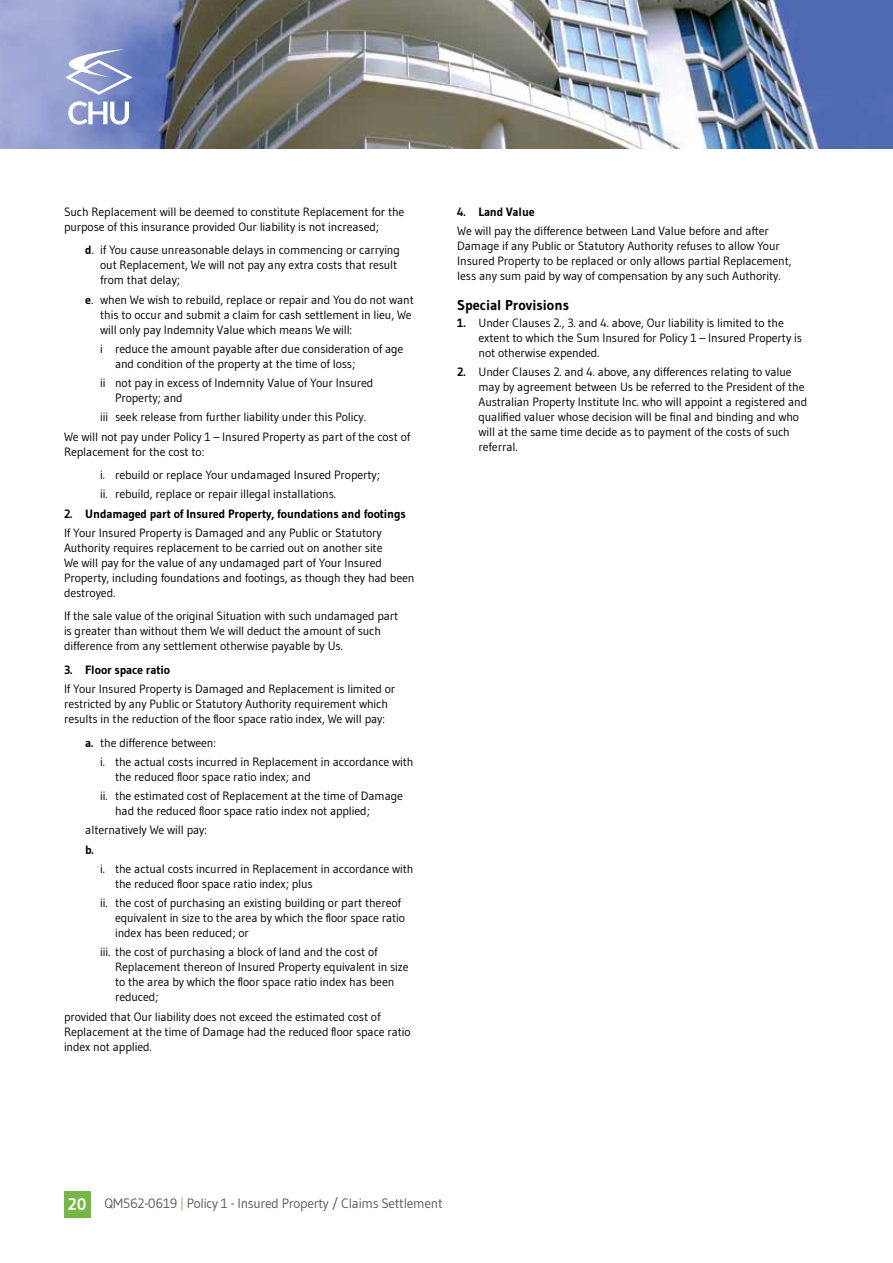
<style>
.page{position:relative;width:893px;height:1263px;background:#fff}
.page>*{position:absolute;margin:0;border:0;box-sizing:border-box;transform-origin:0 0}
.t1{font:700 14.25px "Gudea";color:#000}
.t2{font:13.5px "Gudea";letter-spacing:-.02em;color:#58595b}
.t3{font:12px/15px "Gudea";letter-spacing:-.01em;color:#000}
.t4{font:700 12px "Gudea";letter-spacing:-.01em;color:#000}
.s1{font-weight:700}
.s2{font-weight:700;font-size:16.8px;color:#fff}
.s3{color:#90c164}
</style>
<div class="page">
<img style="left:0;top:0;width:893px;height:149px">
<div style="left:64px;top:1191px;width:27px;height:26px;background:#74b745"></div>
<svg style="left:65px;top:49px;width:68px;height:46px"></svg>
<svg style="left:68px;top:101px;width:61px;height:24px"></svg>
<p class="t3" style="left:64px;top:204px;width:342px">Such Replacement will be deemed to constitute Replacement for the purpose of this insurance provided Our liability is not increased;</p>
<p class="t3" style="left:100px;top:242px;width:301px;text-indent:-15px"><span class="s1">d</span>. if You cause unreasonable delays in commencing or carrying out Replacement, We will not pay any extra costs that result from that delay;</p>
<p class="t3" style="left:100px;top:292px;width:315px;text-indent:-15px"><span class="s1">e</span>. when We wish to rebuild, replace or repair and You do not want this to occur and submit a claim for cash settlement in lieu, We will only pay Indemnity Value which means We will:</p>
<p class="t3" style="left:115px;top:341px;width:290px;text-indent:-15px">i reduce the amount payable after due consideration of age and condition of the property at the time of loss;</p>
<p class="t3" style="left:115px;top:375px;width:260px;text-indent:-15px">ii not pay in excess of Indemnity Value of Your Insured<br>Property; and</p>
<p class="t3" style="left:64px;top:407px;width:348px;line-height:19.2px;text-indent:36px">iii seek release from further liability under this Policy.<br>We will not pay under Policy 1 – Insured Property as part of the cost of</p>
<p class="t3" style="left:100px;top:439px;width:281px;line-height:23.5px;text-indent:-36px">Replacement for the cost to:<br>i. rebuild or replace Your undamaged Insured Property;</p>
<p class="t3" style="left:100px;top:486px;width:237px">ii. rebuild, replace or repair illegal installations.</p>
<p class="t4" style="left:64px;top:506px;width:343px">2. Undamaged part of Insured Property, foundations and footings</p>
<p class="t3" style="left:64px;top:525px;width:352px">If Your Insured Property is Damaged and any Public or Statutory Authority requires replacement to be carried out on another site<br>We will pay for the value of any undamaged part of Your Insured Property, including foundations and footings, as though they had been destroyed.</p>
<p class="t3" style="left:64px;top:608px;width:336px">If the sale value of the original Situation with such undamaged part is greater than without them We will deduct the amount of such difference from any settlement otherwise payable by Us.</p>
<p class="t4" style="left:64px;top:662px;width:108px">3. Floor space ratio</p>
<p class="t3" style="left:64px;top:681px;width:333px">If Your Insured Property is Damaged and Replacement is limited or restricted by any Public or Statutory Authority requirement which results in the reduction of the floor space ratio index, We will pay:</p>
<p class="t3" style="left:100px;top:733px;width:315px;line-height:19.2px;text-indent:-15px"><span class="s1">a.</span> the difference between:<br>i. the actual costs incurred in Replacement in accordance with</p>
<p class="t3" style="left:100px;top:767px;width:304px;line-height:19.2px;text-indent:15px">the reduced floor space ratio index; and<br>ii. the estimated cost of Replacement at the time of Damage</p>
<p class="t3" style="left:85px;top:801px;width:286px;line-height:19.2px;text-indent:30px">had the reduced floor space ratio index not applied; alternatively We will pay:</p>
<p class="t4" style="left:85px;top:842px;width:10px">b.</p>
<p class="t3" style="left:115px;top:861px;width:300px;text-indent:-15px">i. the actual costs incurred in Replacement in accordance with the reduced floor space ratio index; plus</p>
<p class="t3" style="left:115px;top:895px;width:292px;text-indent:-15px">ii. the cost of purchasing an existing building or part thereof equivalent in size to the area by which the floor space ratio index has been reduced; or</p>
<p class="t3" style="left:115px;top:944px;width:295px;text-indent:-15px">iii. the cost of purchasing a block of land and the cost of Replacement thereon of Insured Property equivalent in size to the area by which the floor space ratio index has been reduced;</p>
<p class="t3" style="left:64px;top:1009px;width:348px">provided that Our liability does not exceed the estimated cost of<br>Replacement at the time of Damage had the reduced floor space ratio index not applied.</p>
<p class="t4" style="left:457px;top:204px;width:79px">4. Land Value</p>
<p class="t3" style="left:457px;top:223px;width:336px">We will pay the difference between Land Value before and after Damage if any Public or Statutory Authority refuses to allow Your Insured Property to be replaced or only allows partial Replacement, less any sum paid by way of compensation by any such Authority.</p>
<p class="t1" style="left:457px;top:296px;width:113px">Special Provisions</p>
<p class="t3" style="left:478px;top:315px;width:325px;text-indent:-21px"><span class="s1">1.</span> Under Clauses 2., 3. and 4. above, Our liability is limited to the extent to which the Sum Insured for Policy 1 – Insured Property is not otherwise expended.</p>
<p class="t3" style="left:478px;top:364px;width:330px;text-indent:-21px"><span class="s1">2.</span> Under Clauses 2. and 4. above, any differences relating to value may by agreement between Us be referred to the President of the Australian Property Institute Inc. who will appoint a registered and qualified valuer whose decision will be final and binding and who will at the same time decide as to payment of the costs of such referral.</p>
<p class="t2" style="left:68px;top:1194px;width:376px"><span class="s2">20</span> QM562-0619 <span class="s3">|</span> Policy 1 - Insured Property / Claims Settlement</p>
</div>
